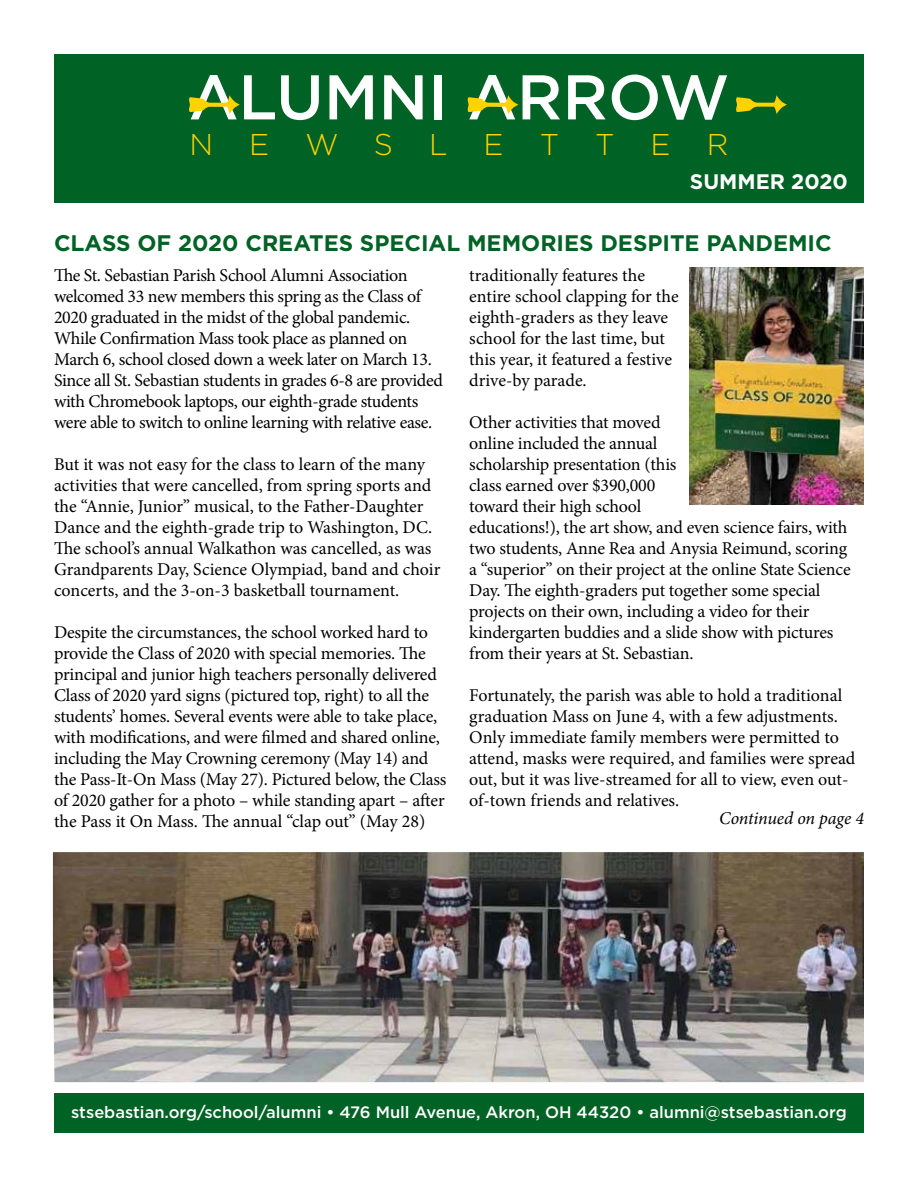
<style>
.page{position:relative;width:918px;height:1188px;background:#fff}
.page>*{position:absolute;margin:0;border:0;box-sizing:border-box;transform-origin:0 0}
.t1{font:500 63px "Gotham";color:#fff}
.t2{font:300 30px "Gotham";letter-spacing:1.2em;color:#ffd200}
.t3{font:700 22.5px "Gotham";color:#006225}
.t4{font:700 21px "Gotham";color:#fff}
.t5{font:18px/21px "Minion Pro";letter-spacing:-.01em;color:#000}
.t6{font:italic 18px "Minion Pro";letter-spacing:-.01em;color:#000}
.t7{font:500 16.5px "Gotham";color:#fff}
.s1{color:#006225}
</style>
<div class="page">
<div style="left:54px;top:54px;width:810px;height:148px;background:#006225"></div>
<div style="left:54px;top:1093px;width:810px;height:40px;background:#006225"></div>
<svg style="left:189px;top:75px;width:51px;height:44px"></svg>
<svg style="left:736px;top:95px;width:51px;height:19px"></svg>
<svg style="left:467px;top:75px;width:52px;height:44px"></svg>
<img style="left:53px;top:852px;width:811px;height:230px">
<img style="left:689px;top:268px;width:175px;height:236px">
<h1 class="t1" style="left:189px;top:56px;width:542px"><span class="s1">A</span>LUMNI <span class="s1">A</span>RROW</h1>
<h2 class="t2" style="left:190px;top:126px;width:540px">NEWSLETTER</h2>
<p class="t4" style="left:690px;top:168px;width:159px">SUMMER 2020</p>
<p class="t3" style="left:54px;top:228px;width:779px">CLASS OF 2020 CREATES SPECIAL MEMORIES DESPITE PANDEMIC</p>
<p class="t5" style="left:54px;top:265px;width:390px">The St. Sebastian Parish School Alumni Association welcomed 33 new members this spring as the Class of 2020 graduated in the midst of the global pandemic.<br>While Confirmation Mass took place as planned on March 6, school closed down a week later on March 13.<br>Since all St. Sebastian students in grades 6-8 are provided with Chromebook laptops, our eighth-grade students were able to switch to online learning with relative ease.</p>
<p class="t5" style="left:54px;top:454px;width:388px">But it was not easy for the class to learn of the many activities that were cancelled, from spring sports and the “Annie, Junior” musical, to the Father-Daughter Dance and the eighth-grade trip to Washington, DC.<br>The school’s annual Walkathon was cancelled, as was Grandparents Day, Science Olympiad, band and choir concerts, and the 3-on-3 basketball tournament.</p>
<p class="t5" style="left:54px;top:622px;width:394px">Despite the circumstances, the school worked hard to provide the Class of 2020 with special memories. The principal and junior high teachers personally delivered Class of 2020 yard signs (pictured top, right) to all the students’ homes. Several events were able to take place, with modifications, and were filmed and shared online, including the May Crowning ceremony (May 14) and the Pass-It-On Mass (May 27). Pictured below, the Class of 2020 gather for a photo – while standing apart – after the Pass it On Mass. The annual “clap out” (May 28)</p>
<p class="t5" style="left:469px;top:265px;width:211px">traditionally features the entire school clapping for the eighth-graders as they leave school for the last time, but this year, it featured a festive drive-by parade.</p>
<p class="t5" style="left:469px;top:412px;width:383px">Other activities that moved<br>online included the annual<br>scholarship presentation (this<br>class earned over $390,000<br>toward their high school<br>educations!), the art show, and even science fairs, with two students, Anne Rea and Anysia Reimund, scoring a “superior” on their project at the online State Science Day. The eighth-graders put together some special projects on their own, including a video for their kindergarten buddies and a slide show with pictures from their years at St. Sebastian.</p>
<p class="t5" style="left:469px;top:685px;width:388px">Fortunately, the parish was able to hold a traditional graduation Mass on June 4, with a few adjustments.<br>Only immediate family members were permitted to attend, masks were required, and families were spread out, but it was live-streamed for all to view, even out&shy;of-town friends and relatives.</p>
<p class="t6" style="left:719px;top:806px;width:146px">Continued on page 4</p>
<p class="t7" style="left:71px;top:1102px;width:777px">stsebastian.org/school/alumni • 476 Mull Avenue, Akron, OH 44320 • alumni@stsebastian.org</p>
</div>
